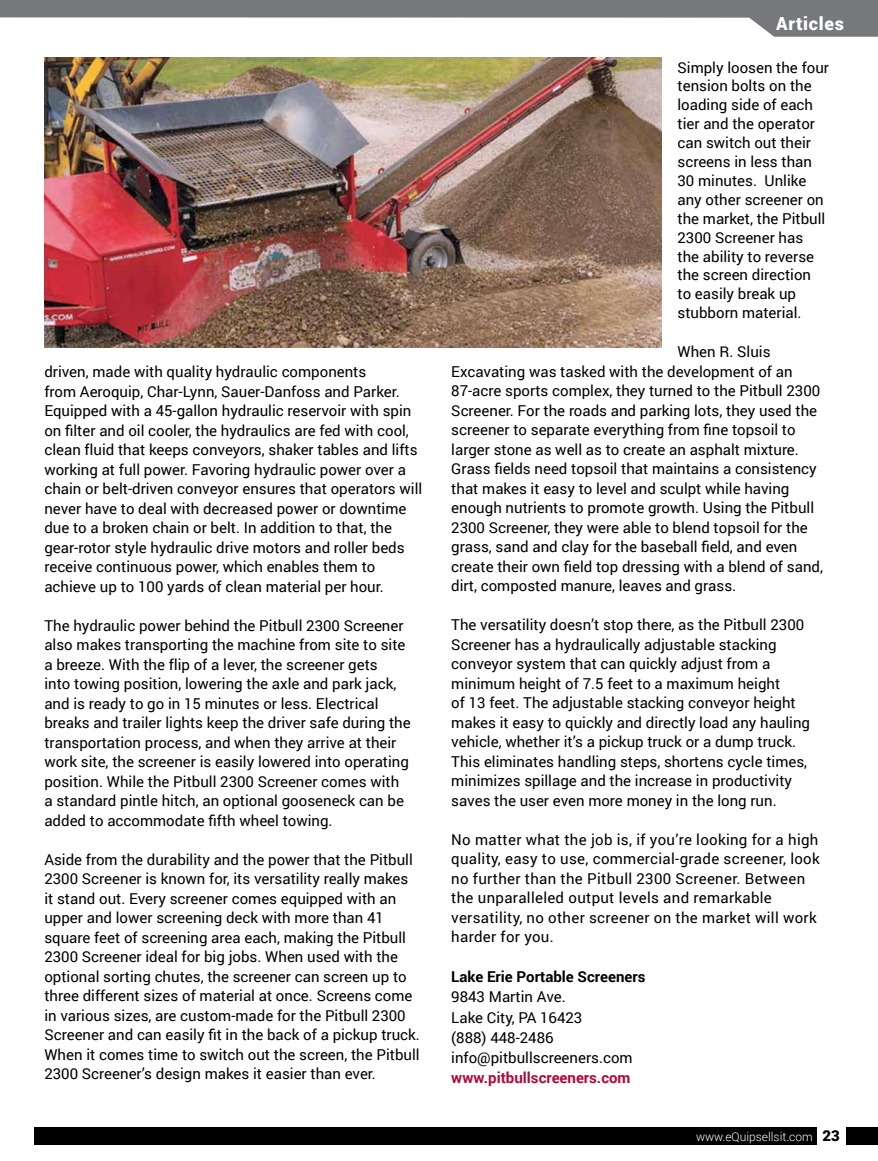
<style>
.page{position:relative;width:878px;height:1161px;background:#fff}
.page>*{position:absolute;margin:0;border:0;box-sizing:border-box;transform-origin:0 0}
.t1{font:900 18px "Roboto";letter-spacing:.04em;color:#fff}
.t2{font:15px/19.5px "Roboto";color:#000}
.t3{font:15px/19.5px "Roboto";letter-spacing:.02em;color:#000}
.t4{font:700 15px "Roboto";color:#000}
.t5{font:700 15px "Roboto";color:#b30838}
.t6{font:300 12px "Roboto";color:#fff}
.s1{font-weight:900;font-size:15px;color:#000}
</style>
<div class="page">
<img style="left:44px;top:58px;width:617px;height:289px">
<div style="left:34px;top:1128px;width:782px;height:17px;background:#000"></div>
<div style="left:846px;top:1128px;width:32px;height:17px;background:#000"></div>
<svg style="left:0;top:0;width:878px;height:37px"></svg>
<p class="t2" style="left:44px;top:361px;width:379px">driven, made with quality hydraulic components<br>from Aeroquip, Char-Lynn, Sauer-Danfoss and Parker.<br>Equipped with a 45-gallon hydraulic reservoir with spin on filter and oil cooler, the hydraulics are fed with cool, clean fluid that keeps conveyors, shaker tables and lifts working at full power. Favoring hydraulic power over a chain or belt-driven conveyor ensures that operators will never have to deal with decreased power or downtime due to a broken chain or belt. In addition to that, the gear-rotor style hydraulic drive motors and roller beds receive continuous power, which enables them to achieve up to 100 yards of clean material per hour.</p>
<p class="t2" style="left:44px;top:615px;width:368px">The hydraulic power behind the Pitbull 2300 Screener also makes transporting the machine from site to site a breeze. With the flip of a lever, the screener gets<br>into towing position, lowering the axle and park jack, and is ready to go in 15 minutes or less. Electrical breaks and trailer lights keep the driver safe during the transportation process, and when they arrive at their work site, the screener is easily lowered into operating position. While the Pitbull 2300 Screener comes with a standard pintle hitch, an optional gooseneck can be added to accommodate fifth wheel towing.</p>
<p class="t2" style="left:44px;top:849px;width:377px">Aside from the durability and the power that the Pitbull 2300 Screener is known for, its versatility really makes it stand out. Every screener comes equipped with an upper and lower screening deck with more than 41 square feet of screening area each, making the Pitbull 2300 Screener ideal for big jobs. When used with the optional sorting chutes, the screener can screen up to three different sizes of material at once. Screens come in various sizes, are custom-made for the Pitbull 2300<br>Screener and can easily fit in the back of a pickup truck.<br>When it comes time to switch out the screen, the Pitbull 2300 Screener’s design makes it easier than ever.</p>
<p class="t1" style="left:776px;top:11px;width:69px">Articles</p>
<p class="t2" style="left:677px;top:57px;width:153px;line-height:18.9px">Simply loosen the four tension bolts on the loading side of each tier and the operator can switch out their screens in less than<br>30 minutes. Unlike any other screener on the market, the Pitbull<br>2300 Screener has<br>the ability to reverse the screen direction<br>to easily break up stubborn material.</p>
<p class="t2" style="left:451px;top:342px;width:373px;text-indent:226px">When R. Sluis Excavating was tasked with the development of an 87-acre sports complex, they turned to the Pitbull 2300<br>Screener. For the roads and parking lots, they used the screener to separate everything from fine topsoil to larger stone as well as to create an asphalt mixture.<br>Grass fields need topsoil that maintains a consistency that makes it easy to level and sculpt while having enough nutrients to promote growth. Using the Pitbull 2300 Screener, they were able to blend topsoil for the grass, sand and clay for the baseball field, and even create their own field top dressing with a blend of sand, dirt, composted manure, leaves and grass.</p>
<p class="t2" style="left:451px;top:615px;width:360px">The versatility doesn’t stop there, as the Pitbull 2300<br>Screener has a hydraulically adjustable stacking conveyor system that can quickly adjust from a minimum height of 7.5 feet to a maximum height<br>of 13 feet. The adjustable stacking conveyor height makes it easy to quickly and directly load any hauling vehicle, whether it’s a pickup truck or a dump truck.<br>This eliminates handling steps, shortens cycle times, minimizes spillage and the increase in productivity saves the user even more money in the long run.</p>
<p class="t3" style="left:451px;top:829px;width:370px">No matter what the job is, if you’re looking for a high quality, easy to use, commercial-grade screener, look no further than the Pitbull 2300 Screener. Between the unparalleled output levels and remarkable versatility, no other screener on the market will work harder for you.</p>
<p class="t4" style="left:451px;top:966px;width:196px">Lake Erie Portable Screeners</p>
<p class="t2" style="left:451px;top:986px;width:183px;line-height:20.2px">9843 Martin Ave.<br>Lake City, PA 16423<br>(888) 448-2486 info@pitbullscreeners.com</p>
<p class="t5" style="left:451px;top:1067px;width:181px">www.pitbullscreeners.com</p>
<p class="t6" style="left:696px;top:1128px;width:145px">www.eQuipsellsit.com <span class="s1">23</span></p>
</div>
